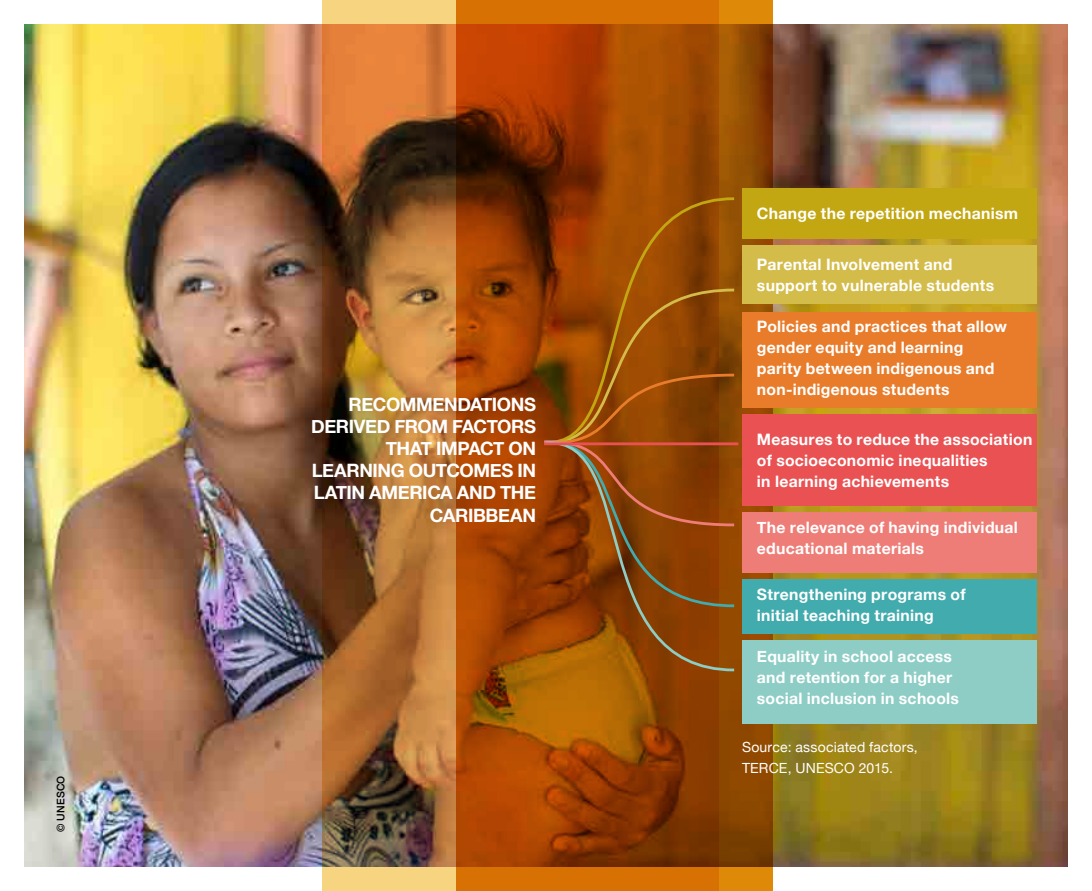
<style>
.page{position:relative;width:1092px;height:891px;background:#fff}
.page>*{position:absolute;margin:0;border:0;box-sizing:border-box;transform-origin:0 0}
.t1{font:700 18.38px/22.1px "Helvetica Neue";letter-spacing:-.025em;color:#fff;text-align:right}
.t2{font:700 15.75px/21px "Helvetica Neue";letter-spacing:.02em;color:#fff}
.t3{font:14px/21px "Helvetica Neue";letter-spacing:.015em;color:#fff}
.t4{font:500 10.5px "Helvetica Neue";letter-spacing:.025em;color:#000}
</style>
<div class="page">
<img style="left:25px;top:25px;width:1042px;height:841px">
<img style="left:322px;top:0;width:134px;height:890px">
<svg style="left:456px;top:0;width:317px;height:890px;background:#9e4601"></svg>
<svg style="left:541px;top:196px;width:196px;height:91px;background:#954502"></svg>
<svg style="left:541px;top:287px;width:196px;height:321px;background:#904703"></svg>
<svg style="left:543px;top:436px;width:193px;height:236px;background:#8c4408"></svg>
<hr style="left:544px;top:442px;width:194px;height:3px;background:#ea5153">
<div style="left:742px;top:188px;width:294px;height:50px;background:#c2a712"></div>
<div style="left:742px;top:246px;width:294px;height:58px;background:#d4bc4a"></div>
<div style="left:742px;top:313px;width:294px;height:95px;background:#e87c2a"></div>
<div style="left:742px;top:414px;width:294px;height:92px;background:#ea5153"></div>
<div style="left:742px;top:512px;width:294px;height:61px;background:#ee7c77"></div>
<div style="left:742px;top:579px;width:294px;height:55px;background:#42abad"></div>
<div style="left:742px;top:640px;width:294px;height:83px;background:#8dcdc5"></div>
<p class="t4" style="left:52px;top:832px;width:58px;rotate:-90deg">© UNESCO</p>
<p class="t1" style="left:311px;top:394px;width:226px">RECOMMENDATIONS<br>DERIVED FROM FACTORS<br>THAT IMPACT ON<br>LEARNING OUTCOMES IN<br>LATIN AMERICA AND THE<br>CARIBBEAN</p>
<p class="t2" style="left:756px;top:203px;width:263px">Change the repetition mechanism</p>
<p class="t2" style="left:756px;top:254px;width:239px">Parental Involvement and support to vulnerable students</p>
<p class="t2" style="left:756px;top:316px;width:251px">Policies and practices that allow gender equity and learning parity between indigenous and non-indigenous students</p>
<p class="t2" style="left:756px;top:429px;width:277px">Measures to reduce the association of socioeconomic inequalities<br>in learning achievements</p>
<p class="t2" style="left:756px;top:517px;width:262px">The relevance of having individual educational materials</p>
<p class="t2" style="left:756px;top:584px;width:210px">Strengthening programs of initial teaching training</p>
<p class="t2" style="left:756px;top:646px;width:204px">Equality in school access and retention for a higher social inclusion in schools</p>
<p class="t3" style="left:742px;top:737px;width:177px">Source: associated factors,<br>TERCE, UNESCO 2015.</p>
</div>
